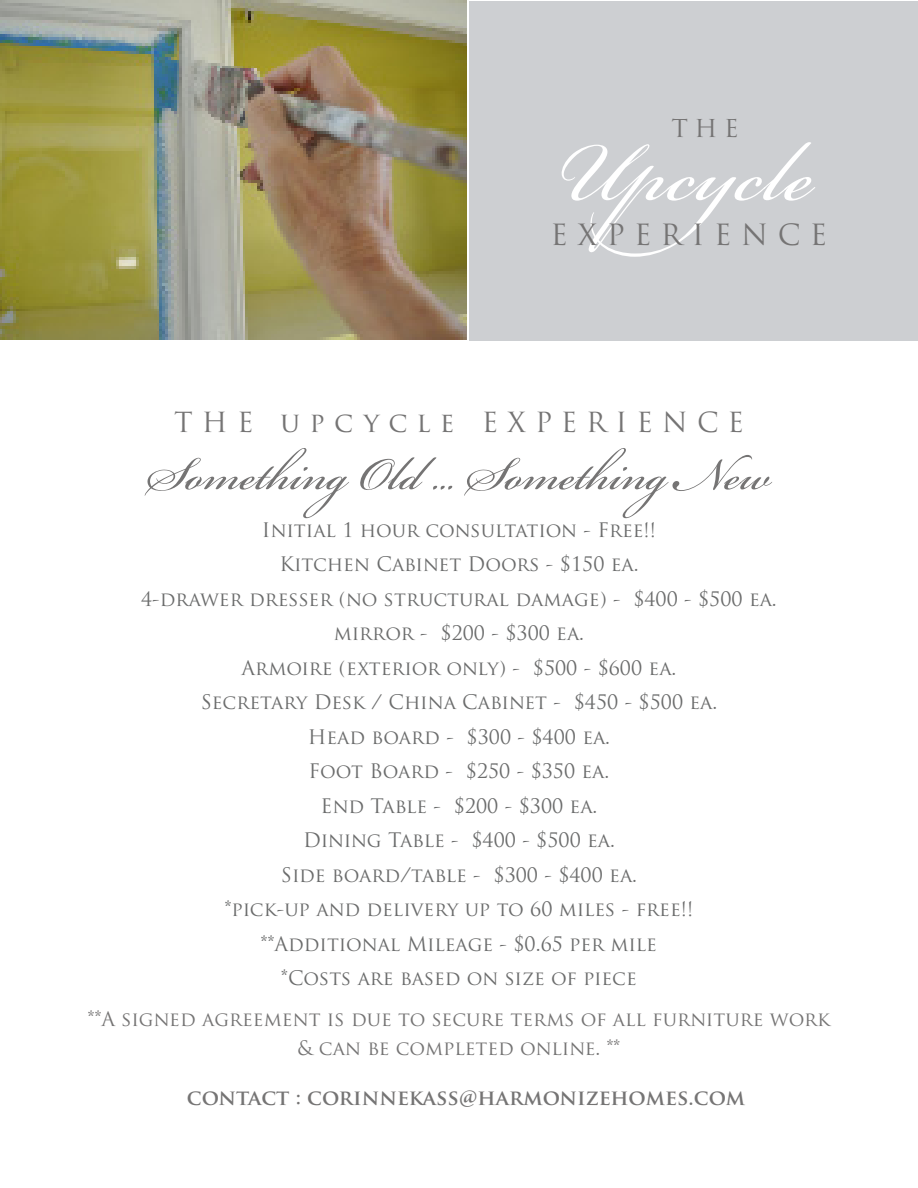
<style>
.page{position:relative;width:918px;height:1188px;background:#fff}
.page>*{position:absolute;margin:0;border:0;box-sizing:border-box;transform-origin:0 0}
.t1{font:130.5px "Bickham Script Pro";color:#fff}
.t2{font:72px "Bickham Script Pro";color:#757474}
.t3{font:28.5px "Trajan Pro 3";letter-spacing:.34em;color:#757474}
.t4{font:27px "Trajan Pro 3";letter-spacing:.34em;color:#757474}
.t5{font:24px "Trajan Pro 3";color:#757474}
.t6{font:700 21px "Trajan Pro";color:#757474}
.t7{font:19.5px "Trajan Pro";color:#6b6c6c}
.t8{font:19.5px/28.5px "Trajan Pro";color:#757474;text-align:center}
</style>
<div class="page">
<div style="left:470px;top:2px;width:448px;height:339px;background:#cdcfd2"></div>
<img style="left:0;top:0;width:466px;height:340px">
<p class="t5" style="left:671px;top:112px;width:69px">THE</p>
<p class="t1" style="left:554px;top:78px;width:291px">Upcycle</p>
<p class="t3" style="left:550px;top:215px;width:278px">EXPERIENCE</p>
<p class="t4" style="left:174px;top:404px;width:571px">THE upcycle EXPERIENCE</p>
<p class="t2" style="left:147px;top:422px;width:628px">Something Old ... Something New</p>
<p class="t7" style="left:262px;top:517px;width:396px">Initial 1 hour consultation - Free!!</p>
<p class="t7" style="left:279px;top:552px;width:361px">Kitchen Cabinet Doors - $150 ea.</p>
<p class="t7" style="left:141px;top:586px;width:637px">4-drawer dresser (no structural damage) - $400 - $500 ea.</p>
<p class="t7" style="left:334px;top:621px;width:252px">mirror - $200 - $300 ea.</p>
<p class="t7" style="left:242px;top:655px;width:436px">Armoire (exterior only) - $500 - $600 ea.</p>
<p class="t7" style="left:201px;top:690px;width:518px">Secretary Desk / China Cabinet - $450 - $500 ea.</p>
<p class="t7" style="left:308px;top:724px;width:304px">Head board - $300 - $400 ea.</p>
<p class="t7" style="left:309px;top:759px;width:302px">Foot Board - $250 - $350 ea.</p>
<p class="t7" style="left:321px;top:793px;width:278px">End Table - $200 - $300 ea.</p>
<p class="t7" style="left:303px;top:828px;width:313px">Dining Table - $400 - $500 ea.</p>
<p class="t7" style="left:281px;top:862px;width:358px">Side board/table - $300 - $400 ea.</p>
<p class="t7" style="left:225px;top:897px;width:470px">*pick-up and delivery up to 60 miles - free!!</p>
<p class="t7" style="left:261px;top:931px;width:398px">**Additional Mileage - $0.65 per mile</p>
<p class="t7" style="left:281px;top:966px;width:357px">*Costs are based on size of piece</p>
<p class="t8" style="left:88px;top:1005px;width:744px">**A signed agreement is due to secure terms of all furniture work &amp; can be completed online. **</p>
<p class="t6" style="left:187px;top:1084px;width:560px">CONTACT : CORINNEKASS@HARMONIZEHOMES.COM</p>
</div>
